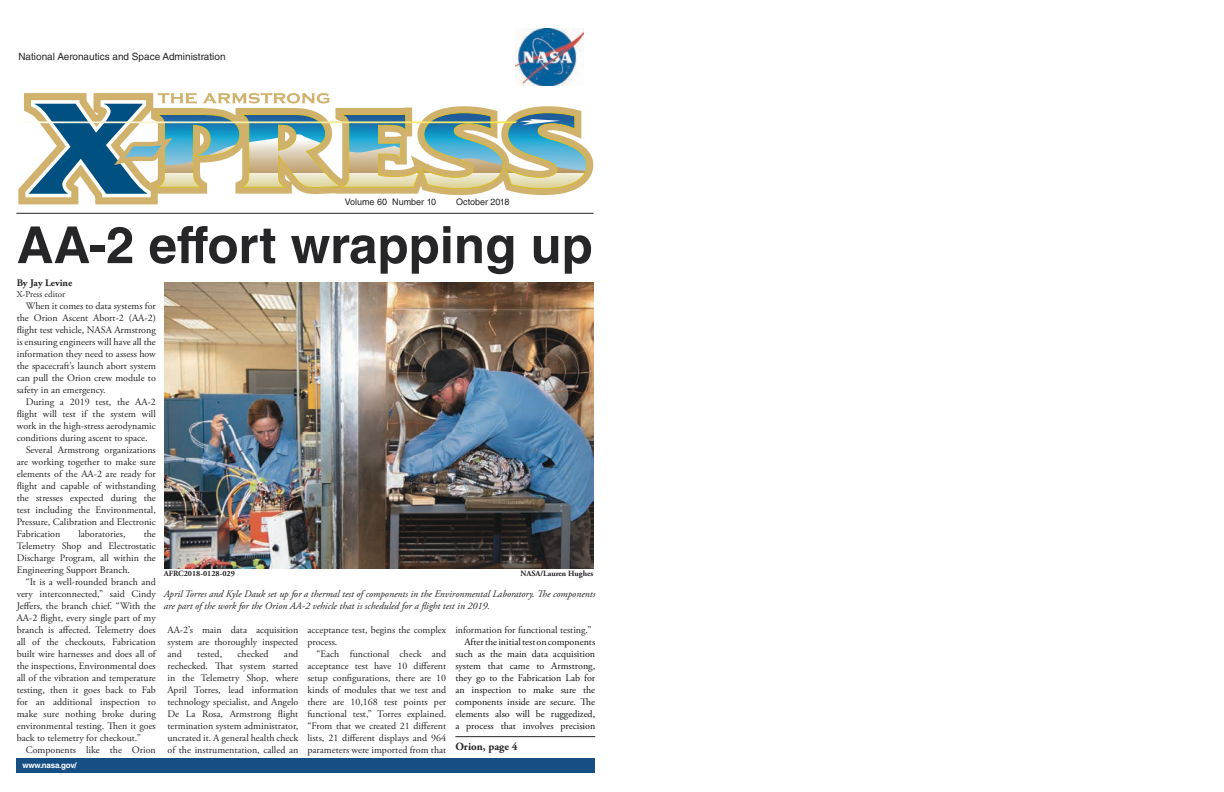
<style>
.page{position:relative;width:1224px;height:792px;background:#fff}
.page>*{position:absolute;margin:0;border:0;box-sizing:border-box;transform-origin:0 0}
.t1{font:700 51px "Helvetica LT Std";color:#262527}
.t2{font:700 11px "Adobe Garamond Pro";color:#262527}
.t3{font:10px/12px "Adobe Garamond Pro";color:#262527;text-align:justify}
.t4{font:10px/12px "Adobe Garamond Pro";color:#111313;text-align:justify}
.t5{font:italic 10px/12px "Adobe Garamond Pro";color:#262527}
.t6{font:10px "Helvetica LT Std";color:#262527}
.t7{font:700 10px "Adobe Garamond Pro";color:#262527}
.t8{font:9px "Helvetica LT Std";color:#262527}
.t9{font:9px "Adobe Garamond Pro";color:#262527}
.t10{font:700 8px "Adobe Garamond Pro";color:#262527}
.t11{font:700 8px "Helvetica LT Std";letter-spacing:-.03em;color:#fff}
</style>
<div class="page">
<div style="left:17px;top:759px;width:578px;height:14px;background:#174f85"></div>
<hr style="left:16px;top:213px;width:578px;height:1px;background:#262527">
<hr style="left:455px;top:736px;width:140px;height:1px;background:#262527">
<svg style="left:18px;top:92px;width:575px;height:112px"></svg>
<img style="left:516px;top:29px;width:68px;height:56px">
<img style="left:165px;top:282px;width:429px;height:286px">
<p class="t6" style="left:18px;top:50px;width:209px">National Aeronautics and Space Administration</p>
<p class="t8" style="left:345px;top:197px;width:93px">Volume 60 Number 10</p>
<p class="t8" style="left:456px;top:197px;width:55px">October 2018</p>
<p class="t1" style="left:17px;top:214px;width:577px">AA-2 effort wrapping up</p>
<p class="t7" style="left:17px;top:277px;width:57px">By Jay Levine</p>
<p class="t9" style="left:17px;top:289px;width:50px">X-Press editor</p>
<p class="t3" style="left:17px;top:300px;width:141px;text-indent:9px">When it comes to data systems for the Orion Ascent Abort-2 (AA-2) flight test vehicle, NASA Armstrong is ensuring engineers will have all the information they need to assess how the spacecraft’s launch abort system can pull the Orion crew module to safety in an emergency.</p>
<p class="t3" style="left:17px;top:396px;width:141px;text-indent:9px">During a 2019 test, the AA-2 flight will test if the system will work in the high-stress aerodynamic conditions during ascent to space.</p>
<p class="t3" style="left:17px;top:444px;width:141px;text-indent:9px">Several Armstrong organizations are working together to make sure elements of the AA-2 are ready for flight and capable of withstanding the stresses expected during the test including the Environmental, Pressure, Calibration and Electronic Fabrication</p>
<p class="t3" style="left:17px;top:528px;width:141px;text-indent:127px">the Telemetry Shop and Electrostatic Discharge Program, all within the Engineering Support Branch.</p>
<p class="t3" style="left:17px;top:576px;width:141px;text-indent:9px">“It is a well-rounded branch and very interconnected,” said Cindy Jeffers, the branch chief. “With the AA-2 flight, every single part of my branch is affected. Telemetry does all of the checkouts, Fabrication built wire harnesses and does all of the inspections, Environmental does all of the vibration and temperature testing, then it goes back to Fab for an additional inspection to make sure nothing broke during environmental testing. Then it goes back to telemetry for checkout.”</p>
<p class="t3" style="left:26px;top:744px;width:132px">Components like the Orion</p>
<p class="t3" style="left:78px;top:528px;width:49px">laboratories,</p>
<p class="t10" style="left:164px;top:569px;width:72px">AFRC2018-0128-029</p>
<p class="t10" style="left:521px;top:569px;width:74px">NASA/Lauren Hughes</p>
<p class="t5" style="left:164px;top:588px;width:433px">April Torres and Kyle Dauk set up for a thermal test of components in the Environmental Laboratory. The components are part of the work for the Orion AA-2 vehicle that is scheduled for a flight test in 2019.</p>
<p class="t3" style="left:167px;top:624px;width:132px">AA-2’s main data acquisition system are thoroughly inspected and</p>
<p class="t3" style="left:307px;top:624px;width:140px">acceptance test, begins the complex process.</p>
<p class="t3" style="left:307px;top:648px;width:140px;text-indent:9px">“Each functional check and acceptance test have 10 different setup configurations, there are 10 kinds of modules that we test and there are 10,168 test points per functional test,” Torres explained. “From that we created 21 different lists, 21 different displays and 964 parameters were imported from that</p>
<p class="t3" style="left:455px;top:624px;width:138px">information for functional testing.”</p>
<p class="t4" style="left:455px;top:636px;width:141px;text-indent:9px">After the initial test on components such as the main data acquisition system that came to Armstrong, they go to the Fabrication Lab for an inspection to make sure the components inside are secure. The elements also will be ruggedized, a process that involves precision</p>
<p class="t3" style="left:167px;top:648px;width:132px;text-indent:116px">and rechecked. That system started in the Telemetry Shop, where April Torres, lead information technology specialist, and Angelo De La Rosa, Armstrong flight termination system administrator, uncrated it. A general health check of the instrumentation, called an</p>
<p class="t3" style="left:197px;top:648px;width:26px">tested,</p>
<p class="t3" style="left:238px;top:648px;width:32px">checked</p>
<p class="t2" style="left:455px;top:740px;width:64px">Orion, page 4</p>
<p class="t11" style="left:22px;top:760px;width:56px">www.nasa.gov/</p>
</div>
